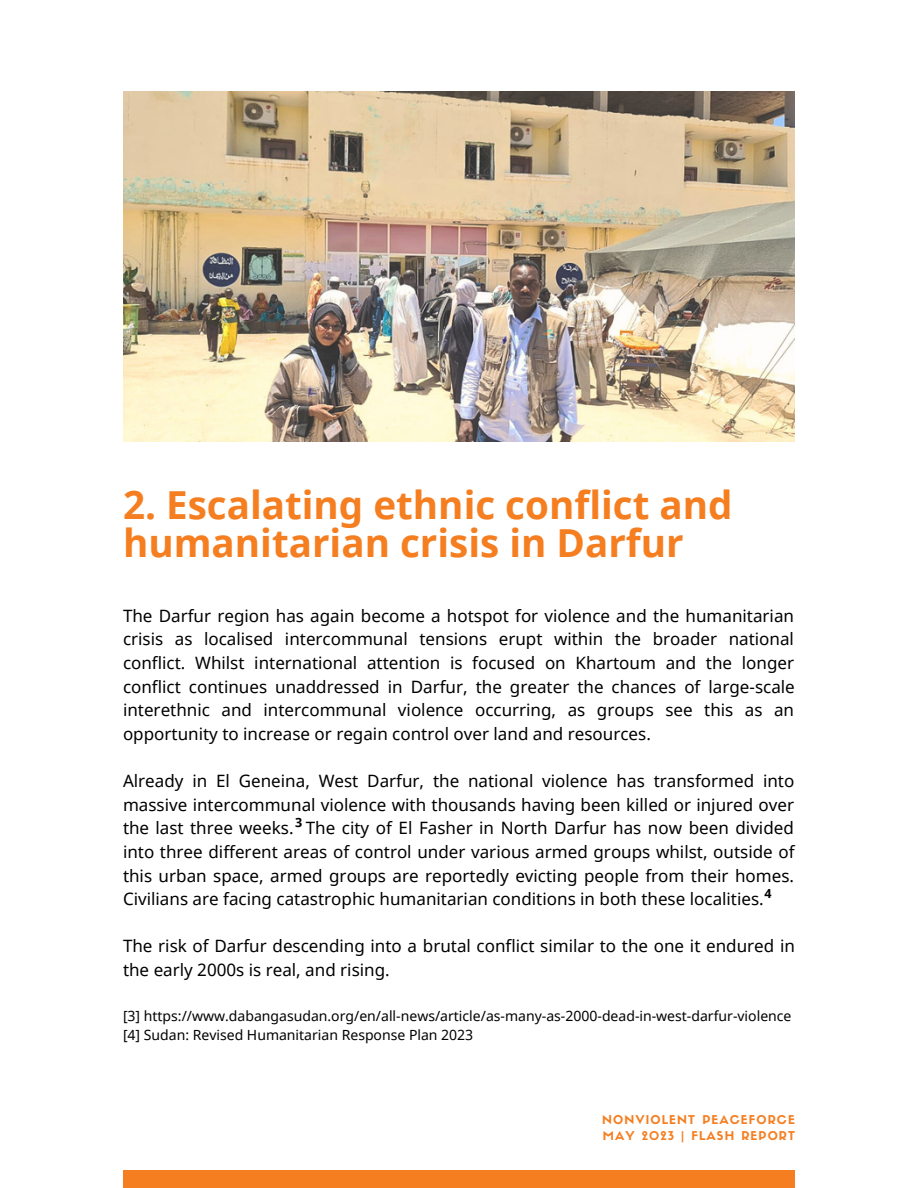
<style>
.page{position:relative;width:918px;height:1188px;background:#fff}
.page>*{position:absolute;margin:0;border:0;box-sizing:border-box;transform-origin:0 0}
.t1{font:700 38.55px/38.2px "Noto Sans";color:#f57e20}
.t2{font:16.95px/23.7px "Noto Sans";color:#000;text-align:justify}
.t3{font:13.95px/19.2px "Noto Sans";color:#000}
.t4{font:700 12.45px "Noto Sans";color:#000}
.t5{font:12px/15.9px "Sifonn Basic";letter-spacing:.09em;color:#f57e20}
</style>
<div class="page">
<div style="left:123px;top:1170px;width:672px;height:18px;background:#f57e20"></div>
<img style="left:123px;top:92px;width:672px;height:350px">
<h1 class="t1" style="left:123px;top:485px;width:611px">2. Escalating ethnic conflict and humanitarian crisis in Darfur</h1>
<p class="t2" style="left:123px;top:603px;width:673px">The Darfur region has again become a hotspot for violence and the humanitarian crisis as localised intercommunal tensions erupt within the broader national conflict. Whilst international attention is focused on Khartoum and the longer conflict continues unaddressed in Darfur, the greater the chances of large-scale interethnic and intercommunal violence occurring, as groups see this as an opportunity to increase or regain control over land and resources.</p>
<p class="t2" style="left:123px;top:769px;width:673px">Already in El Geneina, West Darfur, the national violence has transformed into massive intercommunal violence with thousands having been killed or injured over the last three weeks. The city of El Fasher in North Darfur has now been divided into three different areas of control under various armed groups whilst, outside of this urban space, armed groups are reportedly evicting people from their homes.<br>Civilians are facing catastrophic humanitarian conditions in both these localities.</p>
<p class="t2" style="left:123px;top:934px;width:673px">The risk of Darfur descending into a brutal conflict similar to the one it endured in the early 2000s is real, and rising.</p>
<p class="t3" style="left:123px;top:1006px;width:670px">[3] https://www.dabangasudan.org/en/all-news/article/as-many-as-2000-dead-in-west-darfur-violence [4] Sudan: Revised Humanitarian Response Plan 2023</p>
<p class="t4" style="left:295px;top:813px;width:9px">3</p>
<p class="t4" style="left:764px;top:885px;width:9px">4</p>
<p class="t5" style="left:602px;top:1111px;width:194px">NONVIOLENT PEACEFORCE<br>MAY 2023 | FLASH REPORT</p>
</div>
